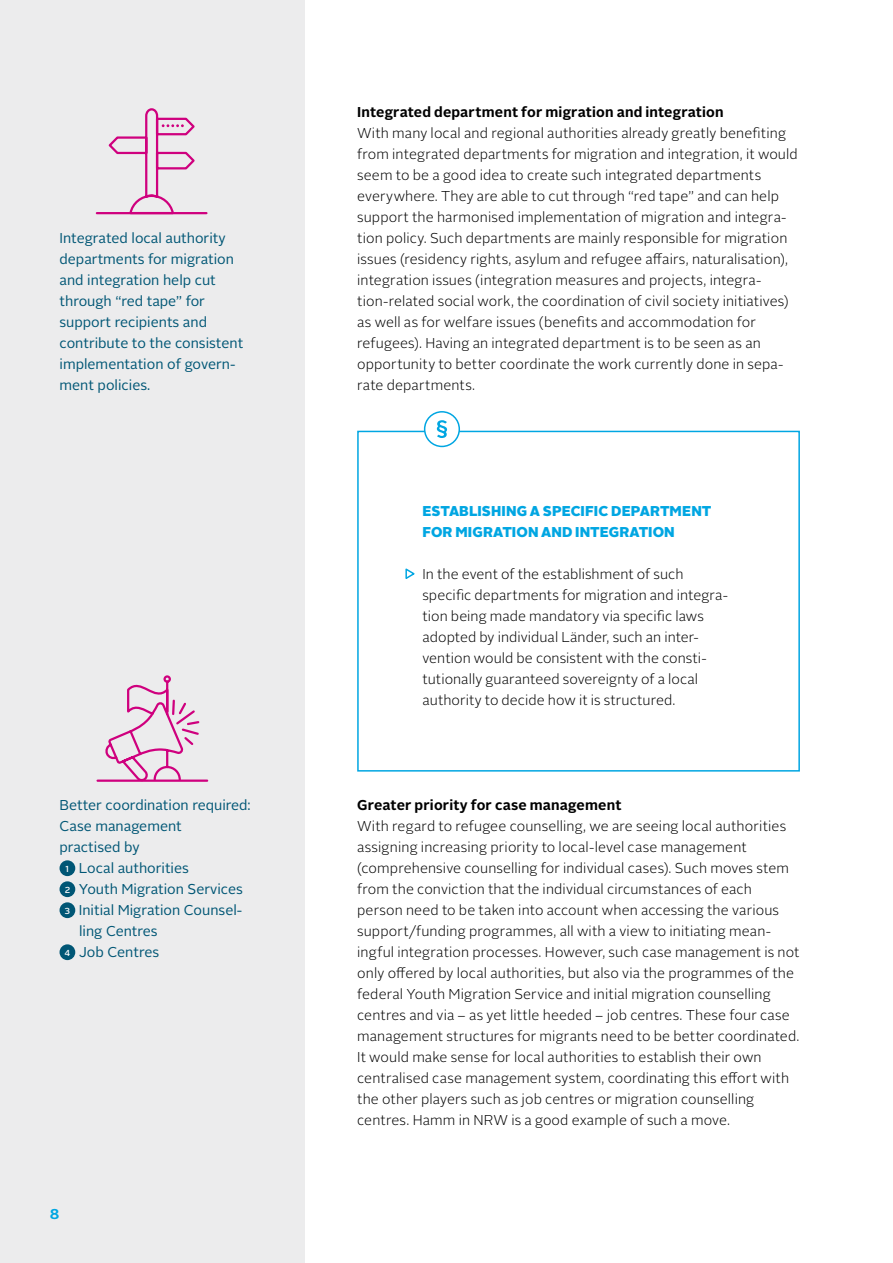
<style>
.page{position:relative;width:893px;height:1263px;background:#fff}
.page>*{position:absolute;margin:0;border:0;box-sizing:border-box;transform-origin:0 0}
.t1{font:300 14.25px/21px "Alright Sans";letter-spacing:.01em;color:#000}
.t2{font:14.25px/21px "Alright Sans";color:#005675}
.t3{font:700 14.25px "Alright Sans";letter-spacing:.01em;color:#000}
.t4{font:900 14.25px/21px "Alright Sans";letter-spacing:.005em;color:#00a6e2}
.t5{font:700 14.25px "Alright Sans";color:#00a6e2}
.s1{font-weight:500;font-size:8.7px;color:#fff}
</style>
<div class="page">
<div style="left:0;top:0;width:305px;height:1263px;background:#ececed"></div>
<div style="left:357px;top:431px;width:443px;height:341px;border:2px solid #00a6e2"></div>
<svg style="left:405px;top:568px;width:10px;height:11px"></svg>
<div style="left:425px;top:412px;width:34px;height:34px;background:#fff;border-radius:50%"></div>
<div style="left:424px;top:411px;width:36px;height:36px;border:2px solid #00a6e2;border-radius:50%"></div>
<svg style="left:437px;top:420px;width:10px;height:18px"></svg>
<div style="left:60px;top:860px;width:15px;height:16px;background:#005675;border-radius:50%"></div>
<div style="left:60px;top:881px;width:15px;height:16px;background:#005675;border-radius:50%"></div>
<div style="left:60px;top:902px;width:15px;height:16px;background:#005675;border-radius:50%"></div>
<div style="left:60px;top:944px;width:15px;height:16px;background:#005675;border-radius:50%"></div>
<svg style="left:106px;top:675px;width:94px;height:104px"></svg>
<hr style="left:98px;top:779px;width:109px;height:3px;background:#cf007e">
<svg style="left:107px;top:108px;width:90px;height:107px"></svg>
<hr style="left:97px;top:212px;width:109px;height:2px;background:#cf007e">
<p class="t2" style="left:60px;top:228px;width:185px">Integrated local authority departments for migration and integration help cut through “red tape” for support recipients and contribute to the consistent implementation of govern&shy;ment policies.</p>
<p class="t2" style="left:60px;top:795px;width:193px">Better coordination required:</p>
<p class="t2" style="left:60px;top:816px;width:124px">Case management</p>
<p class="t2" style="left:60px;top:837px;width:82px">practised by</p>
<p class="t2" style="left:66px;top:858px;width:125px"><span class="s1">1</span> Local authorities</p>
<p class="t2" style="left:65px;top:879px;width:180px"><span class="s1">2</span> Youth Migration Services</p>
<p class="t2" style="left:65px;top:900px;width:178px"><span class="s1">3</span> Initial Migration Counsel-</p>
<p class="t2" style="left:79px;top:921px;width:80px">ling Centres</p>
<p class="t2" style="left:65px;top:942px;width:96px"><span class="s1">4</span> Job Centres</p>
<p class="t5" style="left:50px;top:1204px;width:11px">8</p>
<p class="t3" style="left:357px;top:102px;width:368px">Integrated department for migration and integration</p>
<p class="t1" style="left:357px;top:123px;width:442px">With many local and regional authorities already greatly benefiting from integrated departments for migration and integration, it would seem to be a good idea to create such integrated departments everywhere. They are able to cut through “red tape” and can help support the harmonised implementation of migration and integra&shy;tion policy. Such departments are mainly responsible for migration issues (residency rights, asylum and refugee affairs, naturalisation), integration issues (integration measures and projects, integra&shy;tion-related social work, the coordination of civil society initiatives) as well as for welfare issues (benefits and accommodation for refugees). Having an integrated department is to be seen as an opportunity to better coordinate the work currently done in sepa&shy;rate departments.</p>
<p class="t4" style="left:422px;top:501px;width:290px">ESTABLISHING A SPECIFIC DEPARTMENT<br>FOR MIGRATION AND INTEGRATION</p>
<p class="t1" style="left:422px;top:564px;width:307px">In the event of the establishment of such specific departments for migration and integra&shy;tion being made mandatory via specific laws adopted by individual Länder, such an inter&shy;vention would be consistent with the consti&shy;tutionally guaranteed sovereignty of a local authority to decide how it is structured.</p>
<p class="t3" style="left:357px;top:795px;width:266px">Greater priority for case management</p>
<p class="t1" style="left:357px;top:816px;width:444px">With regard to refugee counselling, we are seeing local authorities assigning increasing priority to local-level case management (comprehensive counselling for individual cases). Such moves stem from the conviction that the individual circumstances of each person need to be taken into account when accessing the various support/funding programmes, all with a view to initiating mean&shy;ingful integration processes. However, such case management is not only offered by local authorities, but also via the programmes of the federal Youth Migration Service and initial migration counselling centres and via – as yet little heeded – job centres. These four case management structures for migrants need to be better coordinated.<br>It would make sense for local authorities to establish their own centralised case management system, coordinating this effort with the other players such as job centres or migration counselling centres. Hamm in NRW is a good example of such a move.</p>
</div>
